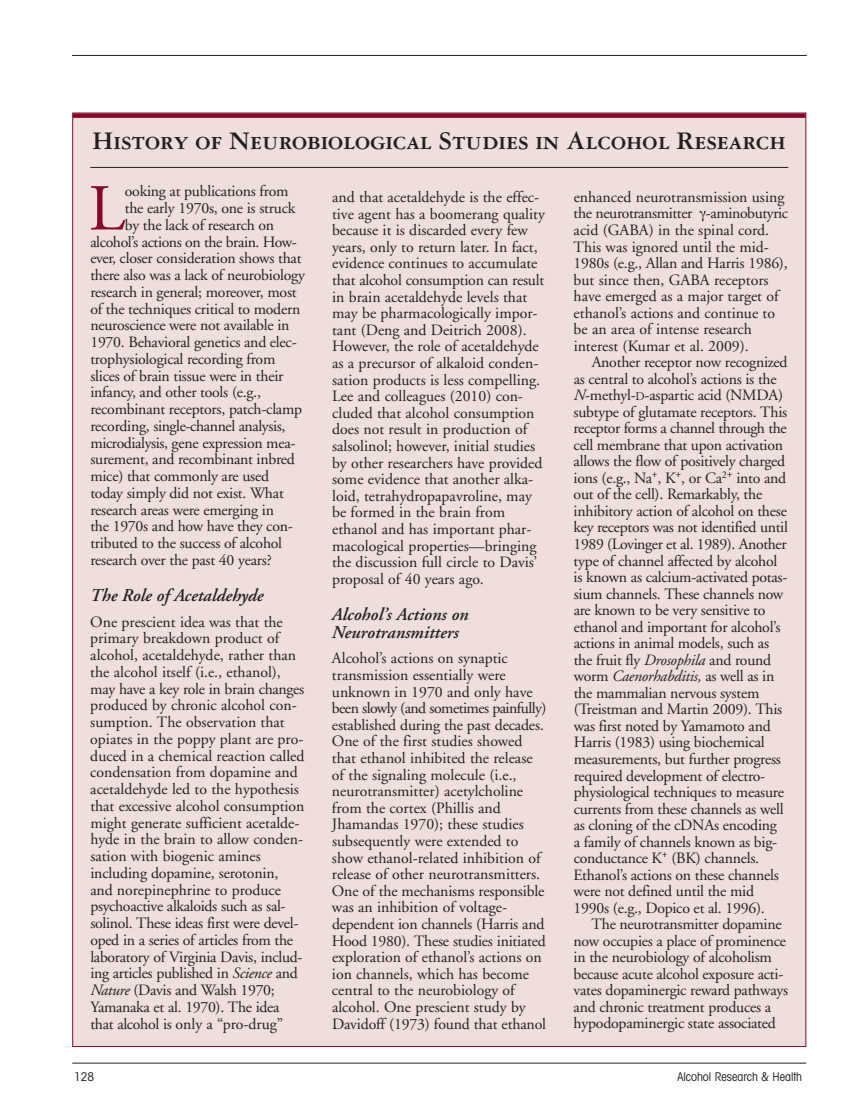
<style>
.page{position:relative;width:851px;height:1107px;background:#fff}
.page>*{position:absolute;margin:0;border:0;box-sizing:border-box;transform-origin:0 0}
.t1{font:65.4px "Adobe Garamond";color:#830a2b}
.t2{font:27px "Garamond Three Bold SC";color:#231f20}
.t3{font:italic 600 18px/18.1px "Adobe Garamond";color:#231f20}
.t4{font:15.75px/16.5px "Adobe Garamond";letter-spacing:-.015em;color:#231f20}
.t5{font:condensed 12px "Avant Garde IT Cby BT";color:#231f20}
.s1{font-style:italic}
.s2{font-size:11.85px}
</style>
<div class="page">
<div style="left:73px;top:113px;width:732px;height:933px;background:#eededc"></div>
<hr style="left:72px;top:55px;width:734px;height:1px;background:#231f20">
<hr style="left:72px;top:1063px;width:734px;height:1px;background:#231f20">
<div style="left:73px;top:113px;width:732px;height:5px;background:#830a2b"></div>
<hr style="left:90px;top:167px;width:698px;height:1px;background:#231f20">
<h2 class="t2" style="left:93px;top:131px;width:694px">History of Neurobiological Studies in Alcohol Research</h2>
<p class="t1" style="left:89px;top:183px;width:38px">L</p>
<p class="t4" style="left:125px;top:185px;width:165px">ooking at publications from</p>
<p class="t4" style="left:332px;top:190px;width:214px">and that acetaldehyde is the effec&shy;tive agent has a boomerang quality because it is discarded every few years, only to return later. In fact, evidence continues to accumulate that alcohol consumption can result in brain acetaldehyde levels that may be pharmacologically impor&shy;tant (Deng and Deitrich 2008).<br>However, the role of acetaldehyde as a precursor of alkaloid conden&shy;sation products is less compelling.<br>Lee and colleagues (2010) con&shy;cluded that alcohol consumption does not result in production of salsolinol; however, initial studies by other researchers have provided some evidence that another alka&shy;loid, tetrahydropapavroline, may be formed in the brain from ethanol and has important phar&shy;macological properties—bringing the discussion full circle to Davis’ proposal of 40 years ago.</p>
<h3 class="t3" style="left:332px;top:606px;width:138px">Alcohol’s Actions on<br>Neurotransmitters</h3>
<p class="t4" style="left:332px;top:651px;width:216px">Alcohol’s actions on synaptic transmission essentially were unknown in 1970 and only have been slowly (and sometimes painfully) established during the past decades.<br>One of the first studies showed that ethanol inhibited the release of the signaling molecule (i.e., neurotransmitter) acetylcholine from the cortex (Phillis and Jhamandas 1970); these studies subsequently were extended to show ethanol-related inhibition of release of other neurotransmitters.<br>One of the mechanisms responsible was an inhibition of voltage&shy;dependent ion channels (Harris and Hood 1980). These studies initiated exploration of ethanol’s actions on ion channels, which has become central to the neurobiology of alcohol. One prescient study by Davidoff (1973) found that ethanol</p>
<p class="t4" style="left:573px;top:190px;width:216px">enhanced neurotransmission using the neurotransmitter -aminobutyric acid (GABA) in the spinal cord.<br>This was ignored until the mid-<br>1980s (e.g., Allan and Harris 1986), but since then, GABA receptors have emerged as a major target of ethanol’s actions and continue to be an area of intense research interest (Kumar et al. 2009).</p>
<p class="t4" style="left:573px;top:355px;width:216px;text-indent:18px">Another receptor now recognized as central to alcohol’s actions is the <span class="s1">N</span>-methyl-<span class="s2">D</span>-aspartic acid (NMDA) subtype of glutamate receptors. This receptor forms a channel through the cell membrane that upon activation allows the flow of positively charged ions (e.g., Na<sup>+</sup>, K<sup>+</sup>, or Ca<sup>2</sup><sup>+</sup> into and out of the cell). Remarkably, the inhibitory action of alcohol on these key receptors was not identified until 1989 (Lovinger et al. 1989). Another type of channel affected by alcohol is known as calcium-activated potas&shy;sium channels. These channels now are known to be very sensitive to ethanol and important for alcohol’s actions in animal models, such as the fruit fly <span class="s1">Drosophila</span> and round worm <span class="s1">Caenorhabditis,</span> as well as in the mammalian nervous system (Treistman and Martin 2009). This was first noted by Yamamoto and Harris (1983) using biochemical measurements, but further progress required development of electro&shy;physiological techniques to measure currents from these channels as well as cloning of the cDNAs encoding<br>a family of channels known as big&shy;conductance K<sup>+</sup> (BK) channels.<br>Ethanol’s actions on these channels were not defined until the mid 1990s (e.g., Dopico et al. 1996).</p>
<p class="t4" style="left:573px;top:917px;width:216px;text-indent:18px">The neurotransmitter dopamine now occupies a place of prominence in the neurobiology of alcoholism because acute alcohol exposure acti&shy;vates dopaminergic reward pathways and chronic treatment produces a hypodopaminergic state associated</p>
<p class="t4" style="left:125px;top:201px;width:172px">the early 1970s, one is struck</p>
<p class="t4" style="left:90px;top:218px;width:216px;text-indent:34px">by the lack of research on alcohol’s actions on the brain. How&shy;ever, closer consideration shows that there also was a lack of neurobiology research in general; moreover, most of the techniques critical to modern neuroscience were not available in 1970. Behavioral genetics and elec&shy;trophysiological recording from slices of brain tissue were in their infancy, and other tools (e.g., recombinant receptors, patch-clamp recording, single-channel analysis, microdialysis, gene expression mea&shy;surement, and recombinant inbred mice) that commonly are used today simply did not exist. What research areas were emerging in<br>the 1970s and how have they con&shy;tributed to the success of alcohol research over the past 40 years?</p>
<h3 class="t3" style="left:90px;top:588px;width:175px">The Role of Acetaldehyde</h3>
<p class="t4" style="left:90px;top:615px;width:216px">One prescient idea was that the primary breakdown product of alcohol, acetaldehyde, rather than the alcohol itself (i.e., ethanol), may have a key role in brain changes produced by chronic alcohol con&shy;sumption. The observation that opiates in the poppy plant are pro&shy;duced in a chemical reaction called condensation from dopamine and acetaldehyde led to the hypothesis that excessive alcohol consumption might generate sufficient acetalde&shy;hyde in the brain to allow conden&shy;sation with biogenic amines including dopamine, serotonin, and norepinephrine to produce psychoactive alkaloids such as sal&shy;solinol. These ideas first were devel&shy;oped in a series of articles from the laboratory of Virginia Davis, includ&shy;ing articles published in <span class="s1">Science</span> and <span class="s1">Nature</span> (Davis and Walsh 1970; Yamanaka et al. 1970). The idea that alcohol is only a “pro-drug”</p>
<p class="t5" style="left:74px;top:1073px;width:21px">128</p>
<p class="t5" style="left:677px;top:1073px;width:126px">Alcohol Research &amp; Health</p>
</div>
